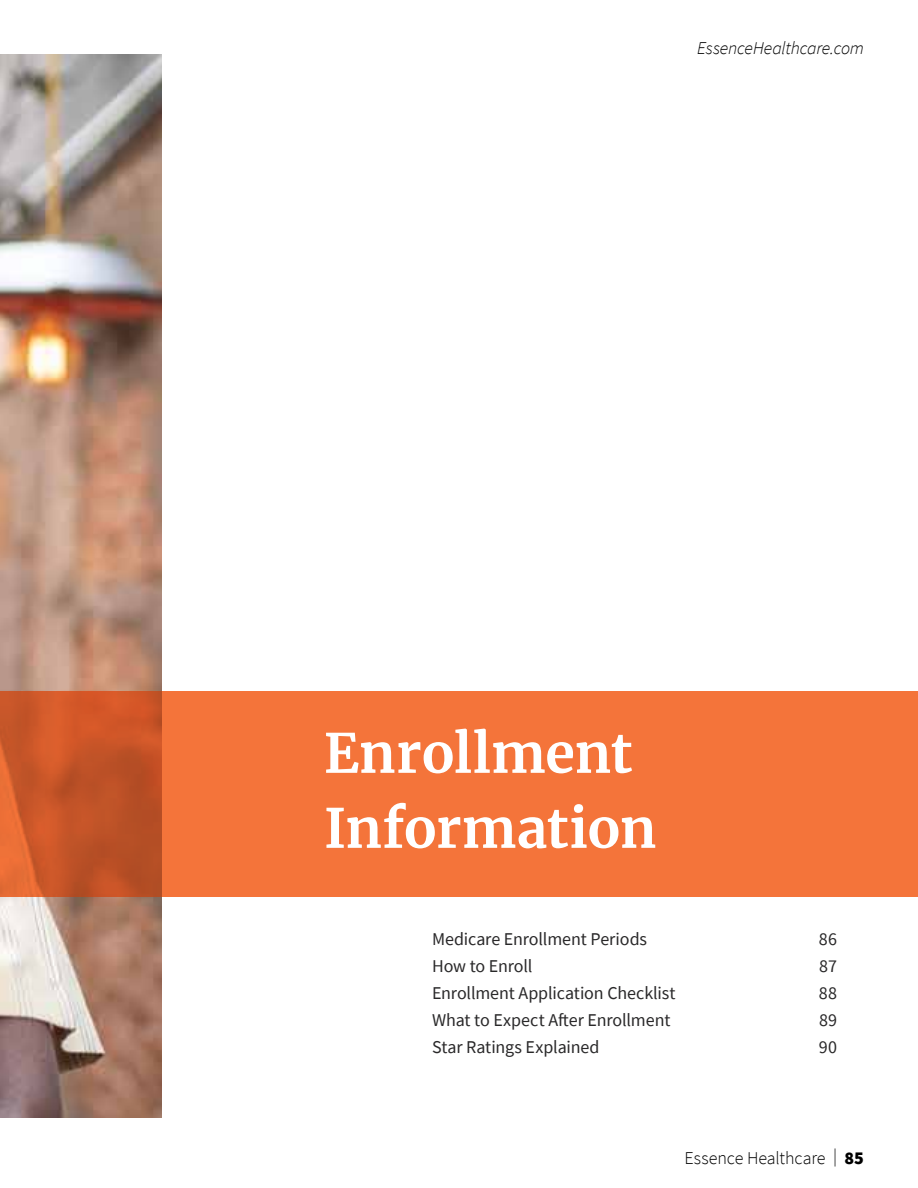
<style>
.page{position:relative;width:918px;height:1188px;background:#fff}
.page>*{position:absolute;margin:0;border:0;box-sizing:border-box;transform-origin:0 0}
.t1{font:700 54px/75px "Merriweather";letter-spacing:-.005em;color:#fff}
.t2{font:18px "Source Sans Pro";letter-spacing:-.005em;color:#292829}
.t3{font:italic 300 18px "Source Sans Pro";letter-spacing:-.01em;color:#000}
.t4{font:300 18px "Source Sans Pro";letter-spacing:-.005em;color:#000}
.s1{font-weight:900}
</style>
<div class="page">
<img style="left:0;top:54px;width:162px;height:1064px">
<svg style="left:0;top:691px;width:918px;height:205px;background:#ec6e36"></svg>
<p class="t3" style="left:697px;top:37px;width:168px">EssenceHealthcare.com</p>
<h1 class="t1" style="left:324px;top:714px;width:334px">Enrollment<br>Information</h1>
<p class="t2" style="left:432px;top:928px;width:217px">Medicare Enrollment Periods</p>
<p class="t2" style="left:819px;top:928px;width:20px">86</p>
<p class="t2" style="left:432px;top:955px;width:102px">How to Enroll</p>
<p class="t2" style="left:819px;top:955px;width:19px">87</p>
<p class="t2" style="left:432px;top:982px;width:245px">Enrollment Application Checklist</p>
<p class="t2" style="left:819px;top:982px;width:20px">88</p>
<p class="t2" style="left:432px;top:1009px;width:240px">What to Expect After Enrollment</p>
<p class="t2" style="left:819px;top:1009px;width:19px">89</p>
<p class="t2" style="left:432px;top:1036px;width:169px">Star Ratings Explained</p>
<p class="t2" style="left:819px;top:1036px;width:20px">90</p>
<p class="t4" style="left:684px;top:1147px;width:181px">Essence Healthcare | <span class="s1">85</span></p>
</div>
